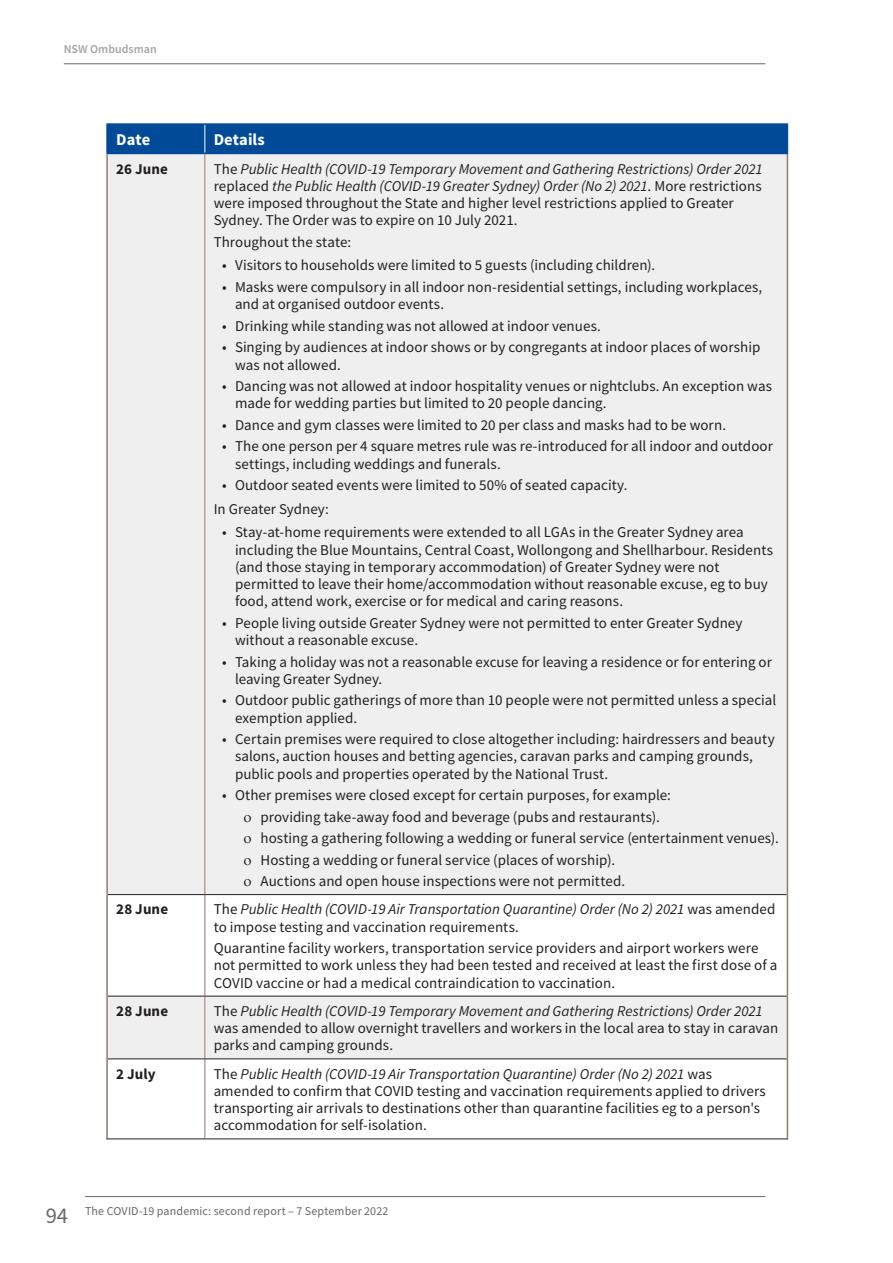
<style>
.page{position:relative;width:893px;height:1263px;background:#fff}
.page>*{position:absolute;margin:0;border:0;box-sizing:border-box;transform-origin:0 0}
.t1{font:22.5px "Source Sans Pro";color:#65686d}
.Table_heading{font:700 16.5px "Source Sans Pro";color:#fff}
.table_text_left{font:15px/17.2px "Source Sans Pro";letter-spacing:.005em;color:#231f20}
.table_text_left-2{font:italic 15px/17.2px "Source Sans Pro";color:#231f20}
.table_text_left-bold{font:700 15px "Source Sans Pro";letter-spacing:.005em;color:#231f20}
.t2{font:12px "Source Sans Pro";letter-spacing:.01em;color:#65686d}
.t3{font:600 12px "Source Sans Pro";color:#a5a3a7}
.s1{font-style:italic}
.s2{font-style:normal}
</style>
<div class="page">
<hr style="left:64px;top:63px;width:701px;height:1px;background:#65686d">
<hr style="left:85px;top:1196px;width:680px;height:1px;background:#65686d">
<div style="left:108px;top:154px;width:679px;height:740px;background:#f0eff0"></div>
<svg style="left:108px;top:895px;width:679px;height:243px"></svg>
<hr style="left:106px;top:154px;width:2px;height:740px;background:#8b7d74">
<hr style="left:787px;top:154px;width:1px;height:740px;background:#8b7d74">
<hr style="left:106px;top:894px;width:2px;height:102px;background:#8b7d74">
<hr style="left:787px;top:894px;width:1px;height:102px;background:#8b7d74">
<hr style="left:106px;top:996px;width:2px;height:63px;background:#8b7d74">
<hr style="left:787px;top:996px;width:1px;height:63px;background:#8b7d74">
<hr style="left:106px;top:1059px;width:2px;height:79px;background:#8b7d74">
<hr style="left:787px;top:1059px;width:1px;height:79px;background:#8b7d74">
<hr style="left:204px;top:154px;width:1px;height:740px;background:#8b7d74">
<hr style="left:204px;top:895px;width:1px;height:101px;background:#8b7d74">
<hr style="left:204px;top:996px;width:1px;height:62px;background:#8b7d74">
<hr style="left:204px;top:1059px;width:1px;height:79px;background:#8b7d74">
<hr style="left:108px;top:894px;width:97px;height:1px;background:#231f20">
<hr style="left:205px;top:894px;width:582px;height:1px;background:#231f20">
<hr style="left:108px;top:996px;width:97px;height:1px;background:#231f20">
<hr style="left:205px;top:996px;width:582px;height:1px;background:#231f20">
<hr style="left:108px;top:1058px;width:97px;height:1px;background:#231f20">
<hr style="left:205px;top:1058px;width:582px;height:1px;background:#231f20">
<hr style="left:106px;top:1138px;width:99px;height:1px;background:#231f20">
<hr style="left:205px;top:1138px;width:583px;height:1px;background:#231f20">
<hr style="left:106px;top:125px;width:2px;height:28px;background:#004a97">
<hr style="left:106px;top:123px;width:99px;height:2px;background:#004a97">
<hr style="left:106px;top:153px;width:99px;height:1px;background:#004a97">
<hr style="left:205px;top:123px;width:583px;height:2px;background:#004a97">
<div style="left:108px;top:124px;width:680px;height:29px;background:#004a97"></div>
<hr style="left:205px;top:153px;width:583px;height:1px;background:#004a97">
<svg style="left:244px;top:814px;width:7px;height:8px"></svg>
<svg style="left:244px;top:836px;width:7px;height:7px"></svg>
<svg style="left:244px;top:857px;width:7px;height:8px"></svg>
<svg style="left:244px;top:879px;width:7px;height:7px"></svg>
<p class="t3" style="left:64px;top:41px;width:95px">NSW Ombudsman</p>
<p class="Table_heading" style="left:116px;top:128px;width:35px">Date</p>
<p class="Table_heading" style="left:214px;top:128px;width:53px">Details</p>
<p class="table_text_left-bold" style="left:116px;top:158px;width:53px">26 June</p>
<p class="table_text_left" style="left:214px;top:160px;width:550px">The <span class="s1">Public Health (COVID-19 Temporary Movement and Gathering Restrictions) Order 2021 </span>replaced <span class="s1">the Public Health (COVID-19 Greater Sydney) Order (No 2) 2021</span>. More restrictions were imposed throughout the State and higher level restrictions applied to Greater Sydney. The Order was to expire on 10 July 2021.</p>
<p class="table_text_left" style="left:214px;top:233px;width:139px">Throughout the state:</p>
<p class="table_text_left" style="left:222px;top:257px;width:435px">• Visitors to households were limited to 5 guests (including children).</p>
<p class="table_text_left" style="left:235px;top:278px;width:529px;text-indent:-13px">• Masks were compulsory in all indoor non-residential settings, including workplaces, and at organised outdoor events.</p>
<p class="table_text_left" style="left:222px;top:317px;width:380px">• Drinking while standing was not allowed at indoor venues.</p>
<p class="table_text_left" style="left:235px;top:339px;width:527px;text-indent:-13px">• Singing by audiences at indoor shows or by congregants at indoor places of worship was not allowed.</p>
<p class="table_text_left" style="left:235px;top:377px;width:538px;text-indent:-13px">• Dancing was not allowed at indoor hospitality venues or nightclubs. An exception was made for wedding parties but limited to 20 people dancing.</p>
<p class="table_text_left" style="left:222px;top:416px;width:505px">• Dance and gym classes were limited to 20 per class and masks had to be worn.</p>
<p class="table_text_left" style="left:235px;top:438px;width:539px;text-indent:-13px">• The one person per 4 square metres rule was re-introduced for all indoor and outdoor settings, including weddings and funerals.</p>
<p class="table_text_left" style="left:222px;top:476px;width:407px">• Outdoor seated events were limited to 50% of seated capacity.</p>
<p class="table_text_left" style="left:214px;top:500px;width:116px">In Greater Sydney:</p>
<p class="table_text_left" style="left:235px;top:524px;width:540px;text-indent:-13px">• Stay-at-home requirements were extended to all LGAs in the Greater Sydney area including the Blue Mountains, Central Coast, Wollongong and Shellharbour. Residents (and those staying in temporary accommodation) of Greater Sydney were not permitted to leave their home/accommodation without reasonable excuse, eg to buy food, attend work, exercise or for medical and caring reasons.</p>
<p class="table_text_left" style="left:235px;top:614px;width:509px;text-indent:-13px">• People living outside Greater Sydney were not permitted to enter Greater Sydney without a reasonable excuse.</p>
<p class="table_text_left" style="left:235px;top:653px;width:538px;text-indent:-13px">• Taking a holiday was not a reasonable excuse for leaving a residence or for entering or leaving Greater Sydney.</p>
<p class="table_text_left" style="left:235px;top:692px;width:543px;text-indent:-13px">• Outdoor public gatherings of more than 10 people were not permitted unless a special exemption applied.</p>
<p class="table_text_left" style="left:235px;top:730px;width:541px;text-indent:-13px">• Certain premises were required to close altogether including: hairdressers and beauty salons, auction houses and betting agencies, caravan parks and camping grounds, public pools and properties operated by the National Trust.</p>
<p class="table_text_left" style="left:222px;top:786px;width:450px">• Other premises were closed except for certain purposes, for example:</p>
<p class="table_text_left" style="left:260px;top:808px;width:401px">providing take-away food and beverage (pubs and restaurants).</p>
<p class="table_text_left" style="left:260px;top:829px;width:520px">hosting a gathering following a wedding or funeral service (entertainment venues).</p>
<p class="table_text_left" style="left:260px;top:851px;width:356px">Hosting a wedding or funeral service (places of worship).</p>
<p class="table_text_left" style="left:260px;top:872px;width:366px">Auctions and open house inspections were not permitted.</p>
<p class="table_text_left-bold" style="left:116px;top:899px;width:53px">28 June</p>
<p class="table_text_left-2" style="left:214px;top:900px;width:563px"><span class="s2">The</span> Public Health (COVID-19 Air Transportation Quarantine) Order (No 2) 2021 <span class="s2">was amended to impose testing and vaccination requirements.</span></p>
<p class="table_text_left" style="left:214px;top:939px;width:565px">Quarantine facility workers, transportation service providers and airport workers were not permitted to work unless they had been tested and received at least the first dose of a<br>COVID vaccine or had a medical contraindication to vaccination.</p>
<p class="table_text_left-bold" style="left:116px;top:1001px;width:53px">28 June</p>
<p class="table_text_left" style="left:214px;top:1002px;width:566px">The <span class="s1">Public Health (COVID-19 Temporary Movement and Gathering Restrictions) Order 2021 </span>was amended to allow overnight travellers and workers in the local area to stay in caravan parks and camping grounds.</p>
<p class="table_text_left-bold" style="left:116px;top:1063px;width:41px">2 July</p>
<p class="table_text_left" style="left:214px;top:1065px;width:554px">The <span class="s1">Public Health (COVID-19 Air Transportation Quarantine) Order (No 2) 2021</span> was amended to confirm that COVID testing and vaccination requirements applied to drivers transporting air arrivals to destinations other than quarantine facilities eg to a person's accommodation for self-isolation.</p>
<h1 class="t1" style="left:45px;top:1201px;width:24px">94</h1>
<p class="t2" style="left:85px;top:1203px;width:305px">The COVID-19 pandemic: second report – 7 September 2022</p>
</div>
